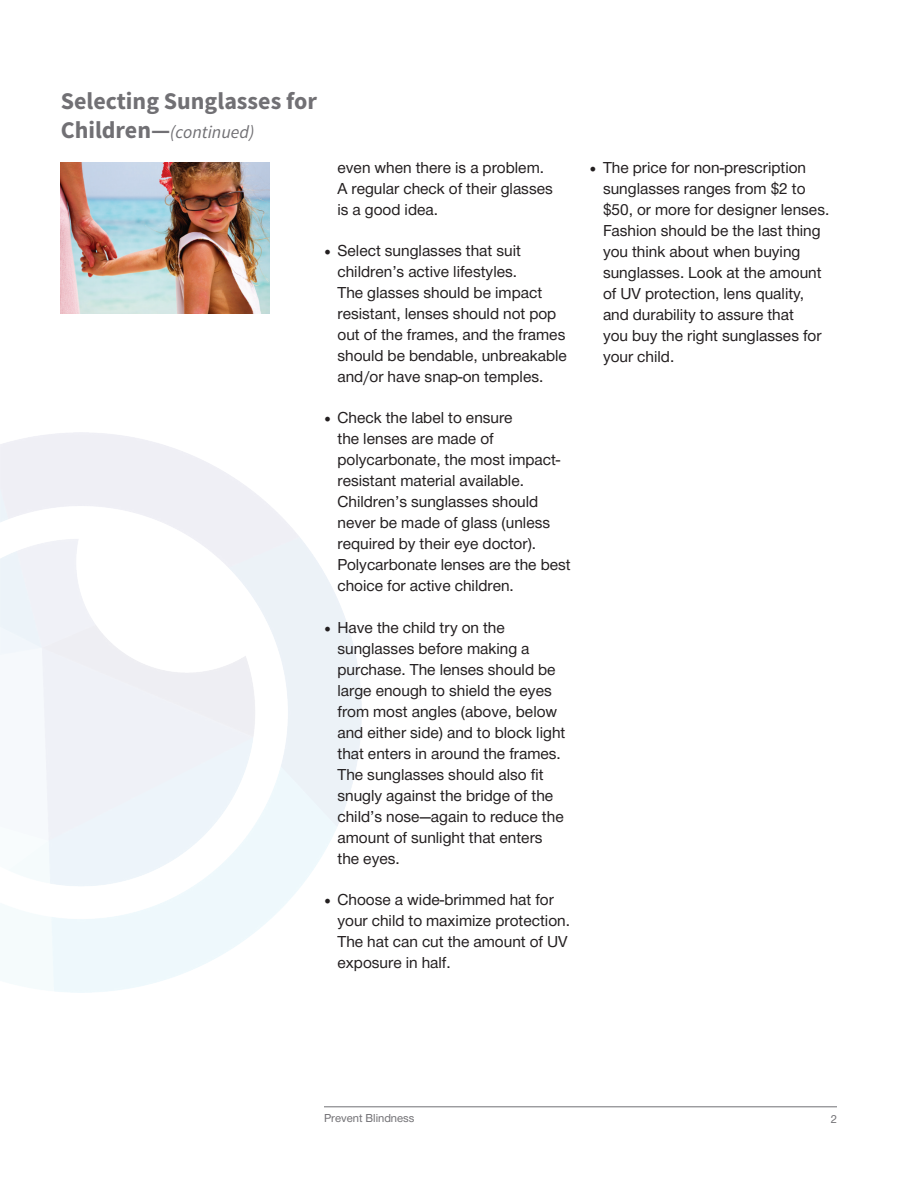
<style>
.page{position:relative;width:918px;height:1188px;background:#fff}
.page>*{position:absolute;margin:0;border:0;box-sizing:border-box;transform-origin:0 0}
.t1{font:700 24px "Source Sans Pro";color:#717074}
.t2{font:italic 18px "Source Sans Pro";color:#717074}
.t3{font:16.5px/21px "Helvetica Neue H55";color:#231f20}
.t4{font:12px "Helvetica Neue H55";color:#717074}
.s1{font-weight:700;font-style:normal;font-size:24px}
.s2{font-family:"Minion Pro";font-size:18px}
</style>
<div class="page">
<hr style="left:324px;top:1107px;width:513px;height:1px;background:#717074">
<img style="left:61px;top:162px;width:209px;height:151px">
<p class="t1" style="left:61px;top:85px;width:258px">Selecting Sunglasses for</p>
<p class="t2" style="left:61px;top:120px;width:195px"><span class="s1">Children—</span>(continued)</p>
<p class="t3" style="left:338px;top:158px;width:217px">even when there is a problem.<br>A regular check of their glasses is a good idea.</p>
<p class="t3" style="left:338px;top:242px;width:231px;text-indent:-14px"><span class="s2">•</span> Select sunglasses that suit children’s active lifestyles.<br>The glasses should be impact resistant, lenses should not pop out of the frames, and the frames should be bendable, unbreakable and/or have snap-on temples.</p>
<p class="t3" style="left:338px;top:409px;width:235px;text-indent:-14px"><span class="s2">•</span> Check the label to ensure<br>the lenses are made of polycarbonate, the most impact&shy;resistant material available.<br>Children’s sunglasses should never be made of glass (unless required by their eye doctor).<br>Polycarbonate lenses are the best choice for active children.</p>
<p class="t3" style="left:338px;top:618px;width:229px;text-indent:-14px"><span class="s2">•</span> Have the child try on the sunglasses before making a purchase. The lenses should be large enough to shield the eyes from most angles (above, below and either side) and to block light that enters in around the frames.<br>The sunglasses should also fit snugly against the bridge of the child’s nose—again to reduce the amount of sunlight that enters the eyes.</p>
<p class="t3" style="left:338px;top:890px;width:234px;text-indent:-14px"><span class="s2">•</span> Choose a wide-brimmed hat for your child to maximize protection.<br>The hat can cut the amount of UV exposure in half.</p>
<p class="t3" style="left:603px;top:158px;width:228px;text-indent:-14px"><span class="s2">•</span> The price for non-prescription sunglasses ranges from $2 to $50, or more for designer lenses.<br>Fashion should be the last thing you think about when buying sunglasses. Look at the amount of UV protection, lens quality, and durability to assure that<br>you buy the right sunglasses for your child.</p>
<p class="t4" style="left:324px;top:1110px;width:92px">Prevent Blindness</p>
<p class="t4" style="left:831px;top:1111px;width:8px">2</p>
</div>
